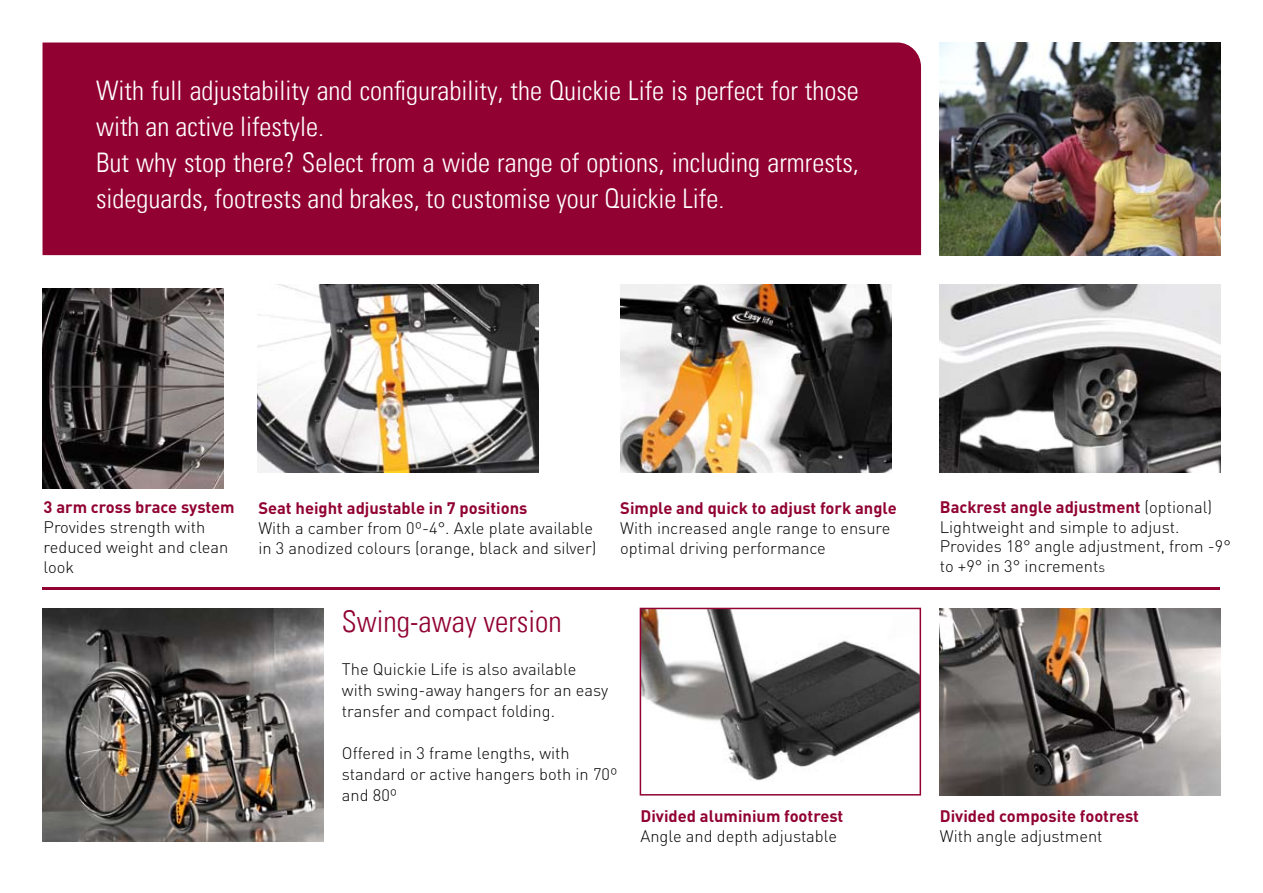
<style>
.page{position:relative;width:1263px;height:893px;background:#fff}
.page>*{position:absolute;margin:0;border:0;box-sizing:border-box;transform-origin:0 0}
.t1{font:30px "Univers Com 47 Light Cond";color:#910232}
.t2{font:27px/36px "Univers Com 47 Light Cond";color:#fff}
.t3{font:300 16.5px/19.8px "DINOT";color:#000}
.t4{font:700 16.5px "DINOT";color:#910232}
.s1{font-weight:700;color:#910232}
.s2{font-size:13.5px}
</style>
<div class="page">
<div style="left:43px;top:43px;width:878px;height:212px;background:#910232"></div>
<img style="left:43px;top:288px;width:180px;height:200px">
<img style="left:258px;top:285px;width:281px;height:187px">
<img style="left:620px;top:285px;width:272px;height:187px">
<img style="left:940px;top:285px;width:280px;height:187px">
<img style="left:643px;top:611px;width:275px;height:170px">
<div style="left:640px;top:608px;width:281px;height:187px;border:2px solid #910232"></div>
<img style="left:940px;top:608px;width:280px;height:187px">
<img style="left:43px;top:608px;width:280px;height:234px">
<hr style="left:43px;top:587px;width:1177px;height:3px;background:#910232">
<img style="left:940px;top:43px;width:280px;height:212px">
<p class="t2" style="left:96px;top:73px;width:764px">With full adjustability and configurability, the Quickie Life is perfect for those with an active lifestyle.<br>But why stop there? Select from a wide range of options, including armrests, sideguards, footrests and brakes, to customise your Quickie Life.</p>
<p class="t4" style="left:44px;top:497px;width:193px">3 arm cross brace system</p>
<p class="t3" style="left:44px;top:517px;width:186px">Provides strength with reduced weight and clean look</p>
<p class="t4" style="left:258px;top:497px;width:271px">Seat height adjustable in 7 positions</p>
<p class="t3" style="left:258px;top:518px;width:340px">With a camber from 0º-4°. Axle plate available in 3 anodized colours (orange, black and silver)</p>
<p class="t4" style="left:620px;top:497px;width:278px">Simple and quick to adjust fork angle</p>
<p class="t3" style="left:620px;top:518px;width:272px">With increased angle range to ensure optimal driving performance</p>
<h1 class="t1" style="left:342px;top:603px;width:221px">Swing-away version</h1>
<p class="t3" style="left:342px;top:658px;width:268px;line-height:21px">The Quickie Life is also available with swing-away hangers for an easy transfer and compact folding.</p>
<p class="t3" style="left:342px;top:742px;width:277px;line-height:21px">Offered in 3 frame lengths, with standard or active hangers both in 70º and 80º</p>
<p class="t4" style="left:640px;top:805px;width:204px">Divided aluminium footrest</p>
<p class="t3" style="left:640px;top:826px;width:198px">Angle and depth adjustable</p>
<p class="t3" style="left:940px;top:497px;width:293px"><span class="s1">Backrest angle adjustment</span> (optional)<br>Lightweight and simple to adjust.<br>Provides 18° angle adjustment, from -9° to +9° in 3° increment<span class="s2">s</span></p>
<p class="t4" style="left:940px;top:805px;width:201px">Divided composite footrest</p>
<p class="t3" style="left:940px;top:826px;width:164px">With angle adjustment</p>
</div>
